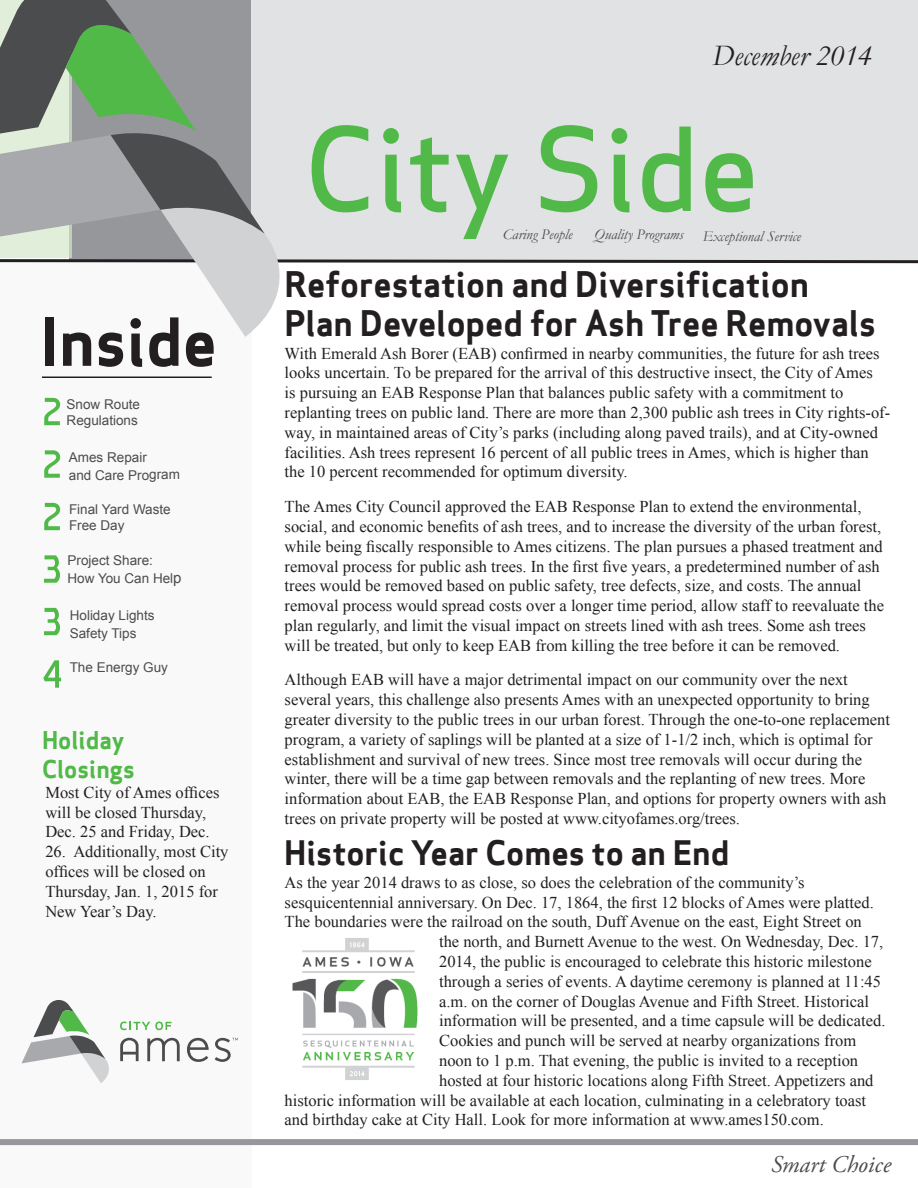
<style>
.page{position:relative;width:918px;height:1188px;background:#fff}
.page>*{position:absolute;margin:0;border:0;box-sizing:border-box;transform-origin:0 0}
.t1{font:500 112.5px "Apex Sans";color:#51b948}
.t2{font:700 64.5px "Apex Sans";color:#231f20}
.t3{font:600 52.5px/52.5px "Affluent";color:#51b948}
.HEADLINES_Page_1_and{font:700 34.5px "Apex Sans";color:#231f20}
.HEADLINES_Page_1_and-2{font:700 33px "Apex Sans";color:#231f20}
.t4{font:italic 30px "Garamond";color:#231f20}
.t5{font:700 24px/28.8px "Apex Sans";color:#51b948}
.t6{font:italic 24px "Adobe Garamond Pro";color:#4b4c4d}
.t7{font:16.5px/19.8px "Times New Roman";color:#231f20}
.t8{font:italic 15px "Garamond";color:#4b4c4d}
.t9{font:13.5px/16.5px "Arial";color:#4b4c4d}
.s1{font-size:15px}
</style>
<div class="page">
<div style="left:0;top:262px;width:251px;height:926px;background:#f9f9f9"></div>
<div style="left:0;top:1139px;width:918px;height:6px;background:#95979a"></div>
<hr style="left:42px;top:376px;width:170px;height:2px;background:#231f20">
<svg style="left:0;top:0;width:918px;height:337px"></svg>
<svg style="left:120px;top:1022px;width:52px;height:8px"></svg>
<svg style="left:21px;top:1000px;width:88px;height:83px"></svg>
<svg style="left:147px;top:1038px;width:33px;height:23px"></svg>
<svg style="left:187px;top:1038px;width:22px;height:24px"></svg>
<svg style="left:120px;top:1038px;width:19px;height:23px"></svg>
<svg style="left:215px;top:1038px;width:23px;height:24px"></svg>
<img style="left:292px;top:938px;width:126px;height:142px">
<p class="t2" style="left:40px;top:300px;width:179px">Inside</p>
<p class="t3" style="left:41px;top:385px;width:23px">2</p>
<p class="t3" style="left:41px;top:438px;width:23px">2</p>
<p class="t3" style="left:41px;top:490px;width:23px">2</p>
<p class="t3" style="left:41px;top:543px;width:23px">3</p>
<p class="t3" style="left:41px;top:595px;width:23px">3<br>4</p>
<p class="t9" style="left:67px;top:396px;width:75px">Snow Route<br>Regulations</p>
<p class="t9" style="left:69px;top:448px;width:113px;line-height:18px">Ames Repair<br>and Care Program</p>
<p class="t9" style="left:69px;top:501px;width:103px">Final Yard Waste<br>Free Day</p>
<p class="t9" style="left:68px;top:552px;width:87px">Project Share:</p>
<p class="t9" style="left:68px;top:570px;width:116px">How You Can Hel<span class="s1">p</span></p>
<p class="t9" style="left:70px;top:607px;width:86px">Holiday Lights</p>
<p class="t9" style="left:70px;top:625px;width:68px">Safety Tips</p>
<p class="t9" style="left:70px;top:660px;width:100px">The Energy Guy</p>
<p class="t5" style="left:42px;top:725px;width:94px">Holiday<br>Closings</p>
<p class="t7" style="left:45px;top:782px;width:176px">Most City of Ames offices will be closed Thursday,<br>Dec. 25 and Friday, Dec.</p>
<p class="t7" style="left:45px;top:842px;width:185px">26. Additionally, most City offices will be closed on<br>Thursday, Jan. 1, 2015 for<br>New Year’s Day.</p>
<p class="t4" style="left:712px;top:35px;width:162px">December 2014</p>
<p class="t1" style="left:304px;top:70px;width:457px">City Side</p>
<p class="t8" style="left:503px;top:224px;width:71px">Caring People</p>
<p class="t8" style="left:594px;top:225px;width:91px">Quality Programs</p>
<p class="t8" style="left:703px;top:226px;width:100px">Exceptional Service</p>
<p class="HEADLINES_Page_1_and" style="left:285px;top:262px;width:526px">Reforestation and Diversification</p>
<p class="HEADLINES_Page_1_and" style="left:285px;top:301px;width:593px">Plan Developed for Ash Tree Removals</p>
<p class="t7" style="left:285px;top:343px;width:607px">With Emerald Ash Borer (EAB) confirmed in nearby communities, the future for ash trees looks uncertain. To be prepared for the arrival of this destructive insect, the City of Ames<br>is pursuing an EAB Response Plan that balances public safety with a commitment to replanting trees on public land. There are more than 2,300 public ash trees in City rights-of&shy;way, in maintained areas of City’s parks (including along paved trails), and at City-owned facilities. Ash trees represent 16 percent of all public trees in Ames, which is higher than the 10 percent recommended for optimum diversity.</p>
<p class="t7" style="left:285px;top:496px;width:601px">The Ames City Council approved the EAB Response Plan to extend the environmental, social, and economic benefits of ash trees, and to increase the diversity of the urban forest, while being fiscally responsible to Ames citizens. The plan pursues a phased treatment and removal process for public ash trees. In the first five years, a predetermined number of ash trees would be removed based on public safety, tree defects, size, and costs. The annual removal process would spread costs over a longer time period, allow staff to reevaluate the plan regularly, and limit the visual impact on streets lined with ash trees. Some ash trees will be treated, but only to keep EAB from killing the tree before it can be removed.</p>
<p class="t7" style="left:285px;top:670px;width:607px">Although EAB will have a major detrimental impact on our community over the next several years, this challenge also presents Ames with an unexpected opportunity to bring greater diversity to the public trees in our urban forest. Through the one-to-one replacement program, a variety of saplings will be planted at a size of 1-1/2 inch, which is optimal for establishment and survival of new trees. Since most tree removals will occur during the winter, there will be a time gap between removals and the replanting of new trees. More information about EAB, the EAB Response Plan, and options for property owners with ash trees on private property will be posted at www.cityofames.org/trees.</p>
<p class="HEADLINES_Page_1_and-2" style="left:284px;top:832px;width:447px">Historic Year Comes to an End</p>
<p class="t7" style="left:285px;top:872px;width:522px">As the year 2014 draws to as close, so does the celebration of the community’s</p>
<p class="t7" style="left:285px;top:892px;width:591px">sesquicentennial anniversary. On Dec. 17, 1864, the first 12 blocks of Ames were platted.</p>
<p class="t7" style="left:285px;top:912px;width:579px">The boundaries were the railroad on the south, Duff Avenue on the east, Eight Street on</p>
<p class="t7" style="left:439px;top:932px;width:446px">the north, and Burnett Avenue to the west. On Wednesday, Dec. 17,</p>
<p class="t7" style="left:439px;top:951px;width:434px">2014, the public is encouraged to celebrate this historic milestone</p>
<p class="t7" style="left:439px;top:971px;width:444px">through a series of events. A daytime ceremony is planned at 11:45</p>
<p class="t7" style="left:439px;top:991px;width:431px">a.m. on the corner of Douglas Avenue and Fifth Street. Historical</p>
<p class="t7" style="left:439px;top:1011px;width:448px">information will be presented, and a time capsule will be dedicated.</p>
<p class="t7" style="left:439px;top:1031px;width:419px">Cookies and punch will be served at nearby organizations from</p>
<p class="t7" style="left:439px;top:1050px;width:421px">noon to 1 p.m. That evening, the public is invited to a reception</p>
<p class="t7" style="left:439px;top:1070px;width:436px">hosted at four historic locations along Fifth Street. Appetizers and</p>
<p class="t7" style="left:285px;top:1090px;width:583px">historic information will be available at each location, culminating in a celebratory toast</p>
<p class="t7" style="left:285px;top:1110px;width:541px">and birthday cake at City Hall. Look for more information at www.ames150.com.</p>
<p class="t6" style="left:771px;top:1150px;width:121px">Smart Choice</p>
</div>
